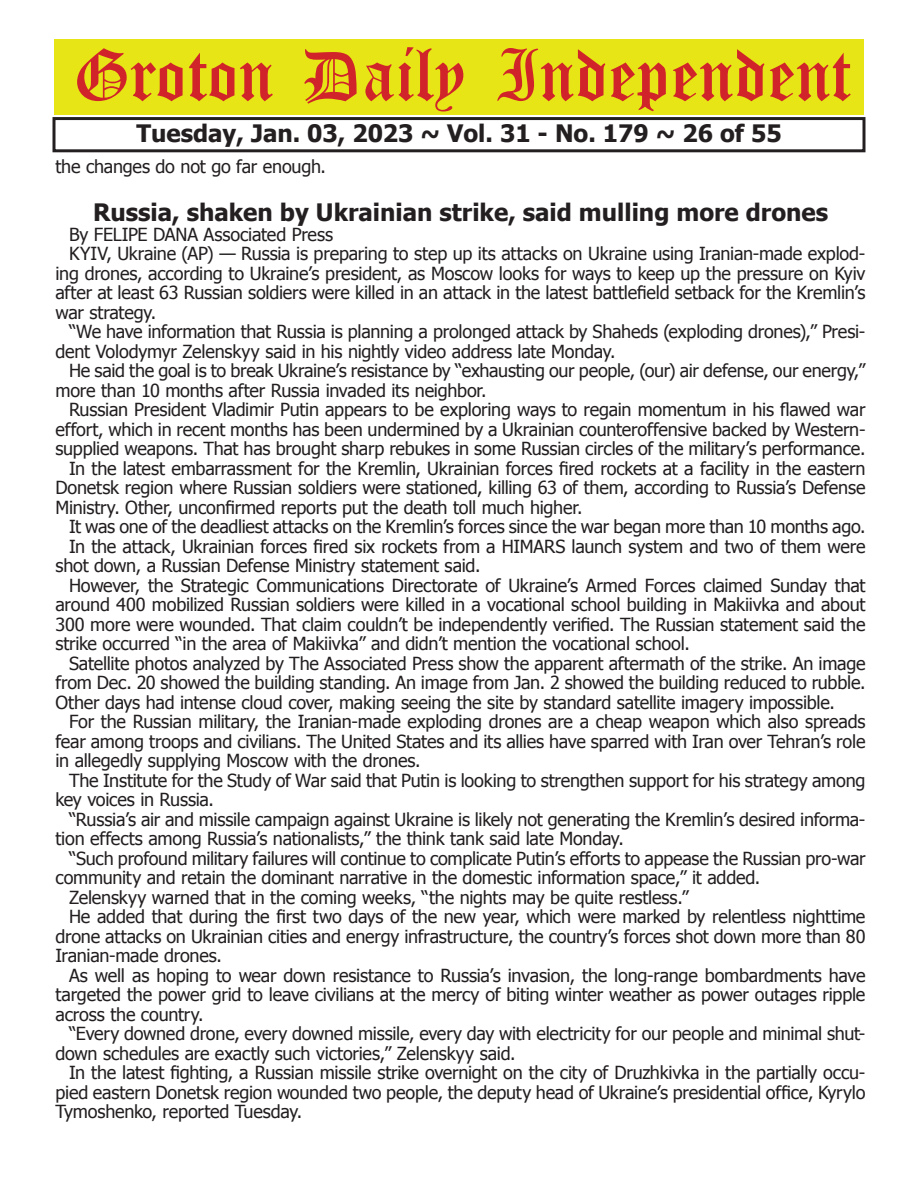
<style>
.page{position:relative;width:918px;height:1188px;background:#fff}
.page>*{position:absolute;margin:0;border:0;box-sizing:border-box;transform-origin:0 0}
.t1{font:54px "Old English Five";color:#d1232a}
.t2{font:700 24px "Tahoma";color:#231f20}
.t3{font:18px "Tahoma";letter-spacing:-.015em;color:#231f20}
</style>
<div class="page">
<div style="left:52px;top:117px;width:814px;height:35px;border:3px solid #231f20"></div>
<div style="left:54px;top:40px;width:810px;height:75px;background:#e7e515"></div>
<h1 class="t1" style="left:73px;top:50px;width:779px">Groton Daily Independent</h1>
<h2 class="t2" style="left:137px;top:116px;width:647px">Tuesday, Jan. 03, 2023 ~ Vol. 31 - No. 179 ~ 26 of 55</h2>
<p class="t3" style="left:56px;top:154px;width:272px">the changes do not go far enough.</p>
<h2 class="t2" style="left:93px;top:196px;width:737px">Russia, shaken by Ukrainian strike, said mulling more drones</h2>
<p class="t3" style="left:69px;top:222px;width:266px">By FELIPE DANA Associated Press</p>
<p class="t3" style="left:69px;top:242px;width:798px">KYIV, Ukraine (AP) — Russia is preparing to step up its attacks on Ukraine using Iranian-made explod-</p>
<p class="t3" style="left:56px;top:261px;width:812px">ing drones, according to Ukraine’s president, as Moscow looks for ways to keep up the pressure on Kyiv</p>
<p class="t3" style="left:56px;top:281px;width:812px">after at least 63 Russian soldiers were killed in an attack in the latest battlefield setback for the Kremlin’s</p>
<p class="t3" style="left:56px;top:300px;width:102px">war strategy.</p>
<p class="t3" style="left:69px;top:320px;width:798px">“We have information that Russia is planning a prolonged attack by Shaheds (exploding drones),” Presi-</p>
<p class="t3" style="left:56px;top:339px;width:562px">dent Volodymyr Zelenskyy said in his nightly video address late Monday.</p>
<p class="t3" style="left:69px;top:359px;width:798px">He said the goal is to break Ukraine’s resistance by “exhausting our people, (our) air defense, our energy,”</p>
<p class="t3" style="left:56px;top:378px;width:433px">more than 10 months after Russia invaded its neighbor.</p>
<p class="t3" style="left:69px;top:398px;width:798px">Russian President Vladimir Putin appears to be exploring ways to regain momentum in his flawed war</p>
<p class="t3" style="left:56px;top:417px;width:812px">effort, which in recent months has been undermined by a Ukrainian counteroffensive backed by Western-</p>
<p class="t3" style="left:56px;top:437px;width:812px">supplied weapons. That has brought sharp rebukes in some Russian circles of the military’s performance.</p>
<p class="t3" style="left:69px;top:456px;width:798px">In the latest embarrassment for the Kremlin, Ukrainian forces fired rockets at a facility in the eastern</p>
<p class="t3" style="left:56px;top:476px;width:812px">Donetsk region where Russian soldiers were stationed, killing 63 of them, according to Russia’s Defense</p>
<p class="t3" style="left:56px;top:495px;width:529px">Ministry. Other, unconfirmed reports put the death toll much higher.</p>
<p class="t3" style="left:69px;top:515px;width:798px">It was one of the deadliest attacks on the Kremlin’s forces since the war began more than 10 months ago.</p>
<p class="t3" style="left:69px;top:534px;width:798px">In the attack, Ukrainian forces fired six rockets from a HIMARS launch system and two of them were</p>
<p class="t3" style="left:56px;top:554px;width:426px">shot down, a Russian Defense Ministry statement said.</p>
<p class="t3" style="left:69px;top:573px;width:798px">However, the Strategic Communications Directorate of Ukraine’s Armed Forces claimed Sunday that</p>
<p class="t3" style="left:56px;top:593px;width:812px">around 400 mobilized Russian soldiers were killed in a vocational school building in Makiivka and about</p>
<p class="t3" style="left:56px;top:612px;width:811px">300 more were wounded. That claim couldn’t be independently verified. The Russian statement said the</p>
<p class="t3" style="left:56px;top:632px;width:636px">strike occurred “in the area of Makiivka” and didn’t mention the vocational school.</p>
<p class="t3" style="left:69px;top:651px;width:798px">Satellite photos analyzed by The Associated Press show the apparent aftermath of the strike. An image</p>
<p class="t3" style="left:56px;top:671px;width:812px">from Dec. 20 showed the building standing. An image from Jan. 2 showed the building reduced to rubble.</p>
<p class="t3" style="left:56px;top:690px;width:781px">Other days had intense cloud cover, making seeing the site by standard satellite imagery impossible.</p>
<p class="t3" style="left:69px;top:710px;width:798px">For the Russian military, the Iranian-made exploding drones are a cheap weapon which also spreads</p>
<p class="t3" style="left:56px;top:729px;width:812px">fear among troops and civilians. The United States and its allies have sparred with Iran over Tehran’s role</p>
<p class="t3" style="left:56px;top:749px;width:367px">in allegedly supplying Moscow with the drones.</p>
<p class="t3" style="left:69px;top:768px;width:798px">The Institute for the Study of War said that Putin is looking to strengthen support for his strategy among</p>
<p class="t3" style="left:56px;top:787px;width:160px">key voices in Russia.</p>
<p class="t3" style="left:69px;top:807px;width:798px">“Russia’s air and missile campaign against Ukraine is likely not generating the Kremlin’s desired informa-</p>
<p class="t3" style="left:56px;top:826px;width:570px">tion effects among Russia’s nationalists,” the think tank said late Monday.</p>
<p class="t3" style="left:69px;top:846px;width:798px">“Such profound military failures will continue to complicate Putin’s efforts to appease the Russian pro-war</p>
<p class="t3" style="left:56px;top:865px;width:706px">community and retain the dominant narrative in the domestic information space,” it added.</p>
<p class="t3" style="left:69px;top:885px;width:621px">Zelenskyy warned that in the coming weeks, “the nights may be quite restless.”</p>
<p class="t3" style="left:69px;top:904px;width:798px">He added that during the first two days of the new year, which were marked by relentless nighttime</p>
<p class="t3" style="left:56px;top:924px;width:812px">drone attacks on Ukrainian cities and energy infrastructure, the country’s forces shot down more than 80</p>
<p class="t3" style="left:56px;top:943px;width:168px">Iranian-made drones.</p>
<p class="t3" style="left:69px;top:963px;width:798px">As well as hoping to wear down resistance to Russia’s invasion, the long-range bombardments have</p>
<p class="t3" style="left:56px;top:982px;width:811px">targeted the power grid to leave civilians at the mercy of biting winter weather as power outages ripple</p>
<p class="t3" style="left:56px;top:1002px;width:150px">across the country.</p>
<p class="t3" style="left:69px;top:1021px;width:798px">“Every downed drone, every downed missile, every day with electricity for our people and minimal shut-</p>
<p class="t3" style="left:56px;top:1041px;width:462px">down schedules are exactly such victories,” Zelenskyy said.</p>
<p class="t3" style="left:69px;top:1060px;width:798px">In the latest fighting, a Russian missile strike overnight on the city of Druzhkivka in the partially occu-</p>
<p class="t3" style="left:56px;top:1080px;width:812px">pied eastern Donetsk region wounded two people, the deputy head of Ukraine’s presidential office, Kyrylo</p>
<p class="t3" style="left:56px;top:1099px;width:248px">Tymoshenko, reported Tuesday.</p>
</div>
